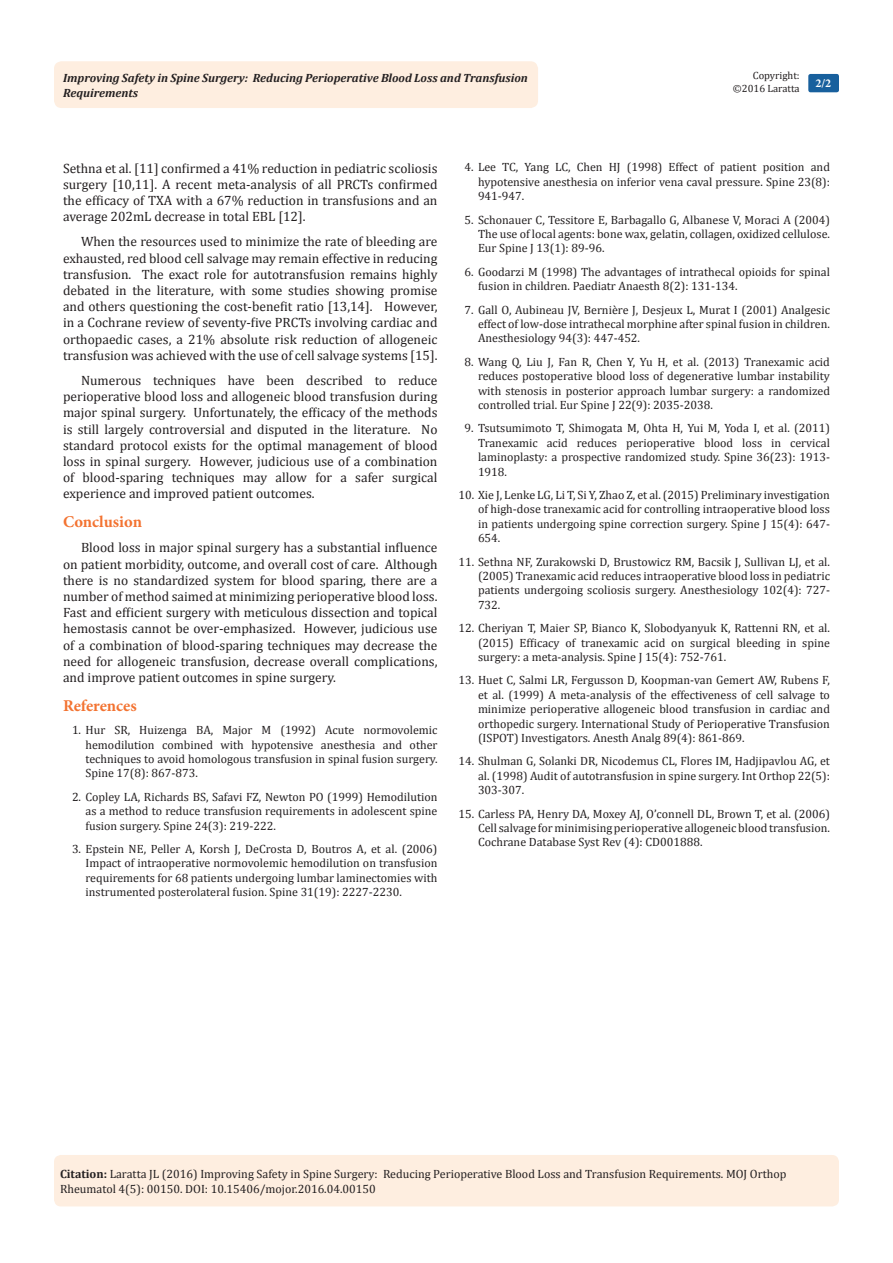
<style>
.page{position:relative;width:893px;height:1263px;background:#fff}
.page>*{position:absolute;margin:0;border:0;box-sizing:border-box;transform-origin:0 0}
.t1{font:700 16.5px "Minion Pro";letter-spacing:-.005em;color:#f37331}
.t2{font:13.5px/16.2px "Cambria";color:#231f20;text-align:justify}
.Citation{font:12px/14.4px "Cambria";color:#231f20;text-align:justify}
.t3{font:italic 700 12px/14.4px "Cambria";color:#231f20}
.t4{font:700 12px "Minion Pro";color:#fff}
.t5{font:10.5px/12.6px "Cambria";color:#231f20;text-align:right}
.s1{font-weight:700}
</style>
<div class="page">
<div style="left:54px;top:61px;width:484px;height:47px;background:#feeee0;border-radius:8px"></div>
<div style="left:808px;top:74px;width:31px;height:18px;background:#18609d;border-radius:2px"></div>
<div style="left:54px;top:1155px;width:785px;height:51px;background:#feeee0;border-radius:7px"></div>
<p class="t5" style="left:733px;top:69px;width:68px">Copyright: ©2016 Laratta</p>
<p class="t3" style="left:63px;top:70px;width:466px">Improving Safety in Spine Surgery: Reducing Perioperative Blood Loss and Transfusion<br>Requirements</p>
<p class="t4" style="left:815px;top:75px;width:17px">2/2</p>
<p class="t2" style="left:63px;top:160px;width:376px">Sethna et al. [11] confirmed a 41% reduction in pediatric scoliosis surgery [10,11]. A recent meta-analysis of all PRCTs confirmed the efficacy of TXA with a 67% reduction in transfusions and an average 202mL decrease in total EBL [12].</p>
<p class="t2" style="left:63px;top:234px;width:376px;text-indent:18px">When the resources used to minimize the rate of bleeding are exhausted, red blood cell salvage may remain effective in reducing transfusion. The exact role for autotransfusion remains highly debated in the literature, with some studies showing promise and others questioning the cost-benefit ratio [13,14]. However, in a Cochrane review of seventy-five PRCTs involving cardiac and orthopaedic cases, a 21% absolute risk reduction of allogeneic transfusion was achieved with the use of cell salvage systems [15].</p>
<p class="t2" style="left:63px;top:372px;width:376px;text-indent:18px">Numerous techniques have been described to reduce perioperative blood loss and allogeneic blood transfusion during major spinal surgery. Unfortunately, the efficacy of the methods is still largely controversial and disputed in the literature. No standard protocol exists for the optimal management of blood loss in spinal surgery. However, judicious use of a combination of blood-sparing techniques may allow for a safer surgical experience and improved patient outcomes.</p>
<p class="t1" style="left:63px;top:510px;width:81px">Conclusion</p>
<p class="t2" style="left:63px;top:540px;width:376px;text-indent:18px">Blood loss in major spinal surgery has a substantial influence on patient morbidity, outcome, and overall cost of care. Although there is no standardized system for blood sparing, there are a number of method saimed at minimizing perioperative blood loss.<br>Fast and efficient surgery with meticulous dissection and topical hemostasis cannot be over-emphasized. However, judicious use of a combination of blood-sparing techniques may decrease the need for allogeneic transfusion, decrease overall complications, and improve patient outcomes in spine surgery.</p>
<p class="t1" style="left:63px;top:694px;width:75px">References</p>
<p class="Citation" style="left:86px;top:723px;width:353px;text-indent:-14px">1. Hur SR, Huizenga BA, Major M (1992) Acute normovolemic hemodilution combined with hypotensive anesthesia and other techniques to avoid homologous transfusion in spinal fusion surgery.<br>Spine 17(8): 867-873.</p>
<p class="Citation" style="left:86px;top:789px;width:353px;text-indent:-14px">2. Copley LA, Richards BS, Safavi FZ, Newton PO (1999) Hemodilution as a method to reduce transfusion requirements in adolescent spine fusion surgery. Spine 24(3): 219-222.</p>
<p class="Citation" style="left:86px;top:842px;width:353px;text-indent:-14px">3. Epstein NE, Peller A, Korsh J, DeCrosta D, Boutros A, et al. (2006)<br>Impact of intraoperative normovolemic hemodilution on transfusion requirements for 68 patients undergoing lumbar laminectomies with instrumented posterolateral fusion. Spine 31(19): 2227-2230.</p>
<p class="Citation" style="left:478px;top:160px;width:353px;text-indent:-14px">4. Lee TC, Yang LC, Chen HJ (1998) Effect of patient position and hypotensive anesthesia on inferior vena caval pressure. Spine 23(8):<br>941-947.</p>
<p class="Citation" style="left:478px;top:212px;width:353px;text-indent:-14px">5. Schonauer C, Tessitore E, Barbagallo G, Albanese V, Moraci A (2004)<br>The use of local agents: bone wax, gelatin, collagen, oxidized cellulose.<br>Eur Spine J 13(1): 89-96.</p>
<p class="Citation" style="left:478px;top:264px;width:353px;text-indent:-14px">6. Goodarzi M (1998) The advantages of intrathecal opioids for spinal fusion in children. Paediatr Anaesth 8(2): 131-134.</p>
<p class="Citation" style="left:478px;top:302px;width:353px;text-indent:-14px">7. Gall O, Aubineau JV, Bernière J, Desjeux L, Murat I (2001) Analgesic effect of low-dose intrathecal morphine after spinal fusion in children.<br>Anesthesiology 94(3): 447-452.</p>
<p class="Citation" style="left:478px;top:354px;width:353px;text-indent:-14px">8. Wang Q, Liu J, Fan R, Chen Y, Yu H, et al. (2013) Tranexamic acid reduces postoperative blood loss of degenerative lumbar instability with stenosis in posterior approach lumbar surgery: a randomized controlled trial. Eur Spine J 22(9): 2035-2038.</p>
<p class="Citation" style="left:478px;top:421px;width:353px;text-indent:-14px">9. Tsutsumimoto T, Shimogata M, Ohta H, Yui M, Yoda I, et al. (2011)<br>Tranexamic acid reduces perioperative blood loss in cervical laminoplasty: a prospective randomized study. Spine 36(23): 1913- 1918.</p>
<p class="Citation" style="left:478px;top:488px;width:353px;text-indent:-20px">10. Xie J, Lenke LG, Li T, Si Y, Zhao Z, et al. (2015) Preliminary investigation of high-dose tranexamic acid for controlling intraoperative blood loss in patients undergoing spine correction surgery. Spine J 15(4): 647- 654.</p>
<p class="Citation" style="left:478px;top:554px;width:353px;text-indent:-20px">11. Sethna NF, Zurakowski D, Brustowicz RM, Bacsik J, Sullivan LJ, et al. (2005) Tranexamic acid reduces intraoperative blood loss in pediatric patients undergoing scoliosis surgery. Anesthesiology 102(4): 727- 732.</p>
<p class="Citation" style="left:478px;top:621px;width:353px;text-indent:-20px">12. Cheriyan T, Maier SP, Bianco K, Slobodyanyuk K, Rattenni RN, et al. (2015) Efficacy of tranexamic acid on surgical bleeding in spine surgery: a meta-analysis. Spine J 15(4): 752-761.</p>
<p class="Citation" style="left:478px;top:673px;width:353px;text-indent:-20px">13. Huet C, Salmi LR, Fergusson D, Koopman-van Gemert AW, Rubens F, et al. (1999) A meta-analysis of the effectiveness of cell salvage to minimize perioperative allogeneic blood transfusion in cardiac and orthopedic surgery. International Study of Perioperative Transfusion (ISPOT) Investigators. Anesth Analg 89(4): 861-869.</p>
<p class="Citation" style="left:478px;top:754px;width:353px;text-indent:-20px">14. Shulman G, Solanki DR, Nicodemus CL, Flores IM, Hadjipavlou AG, et al. (1998) Audit of autotransfusion in spine surgery. Int Orthop 22(5):<br>303-307.</p>
<p class="Citation" style="left:478px;top:806px;width:353px;text-indent:-20px">15. Carless PA, Henry DA, Moxey AJ, O’connell DL, Brown T, et al. (2006)<br>Cell salvage for minimising perioperative allogeneic blood transfusion.<br>Cochrane Database Syst Rev (4): CD001888.</p>
<p class="Citation" style="left:60px;top:1167px;width:728px"><span class="s1">Citation:</span> Laratta JL (2016) Improving Safety in Spine Surgery: Reducing Perioperative Blood Loss and Transfusion Requirements. MOJ Orthop<br>Rheumatol 4(5): 00150. DOI: 10.15406/mojor.2016.04.00150</p>
</div>
